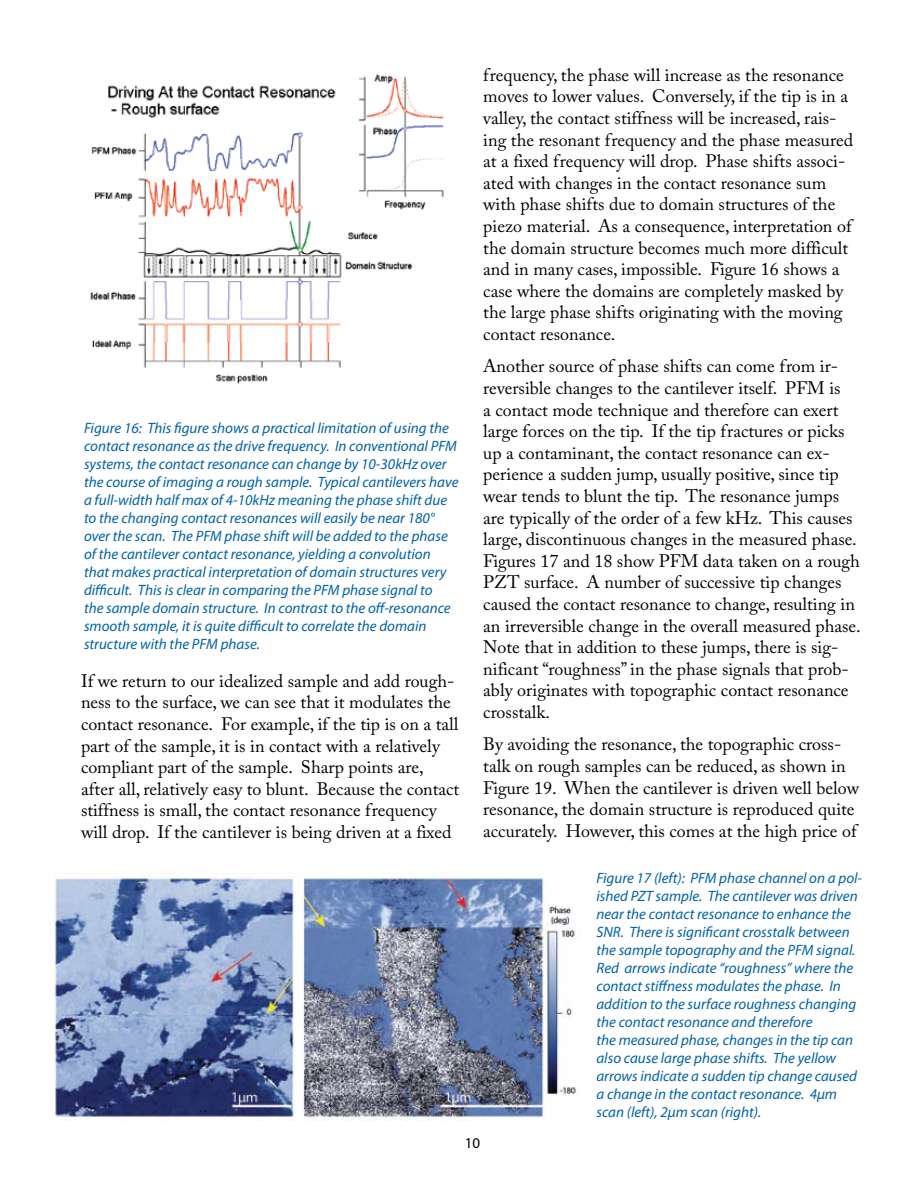
<style>
.page{position:relative;width:918px;height:1188px;background:#fff}
.page>*{position:absolute;margin:0;border:0;box-sizing:border-box;transform-origin:0 0}
.t1{font:18px/21.6px "Adobe Caslon Pro";color:#000}
.t2{font:italic 15px/18px "Myriad Pro";color:#0061aa}
.t3{font:15px "Myriad Pro";color:#000}
</style>
<div class="page">
<img style="left:90px;top:74px;width:354px;height:310px">
<img style="left:54px;top:873px;width:526px;height:247px">
<p class="t2" style="left:84px;top:419px;width:376px">Figure 16: This figure shows a practical limitation of using the contact resonance as the drive frequency. In conventional PFM systems, the contact resonance can change by 10-30kHz over the course of imaging a rough sample. Typical cantilevers have a full-width half max of 4-10kHz meaning the phase shift due to the changing contact resonances will easily be near 180° over the scan. The PFM phase shift will be added to the phase of the cantilever contact resonance, yielding a convolution that makes practical interpretation of domain structures very difficult. This is clear in comparing the PFM phase signal to<br>the sample domain structure. In contrast to the off-resonance smooth sample, it is quite difficult to correlate the domain structure with the PFM phase.</p>
<p class="t1" style="left:81px;top:670px;width:380px">If we return to our idealized sample and add rough&shy;ness to the surface, we can see that it modulates the contact resonance. For example, if the tip is on a tall part of the sample, it is in contact with a relatively compliant part of the sample. Sharp points are, after all, relatively easy to blunt. Because the contact stiffness is small, the contact resonance frequency will drop. If the cantilever is being driven at a fixed</p>
<p class="t1" style="left:483px;top:64px;width:371px">frequency, the phase will increase as the resonance moves to lower values. Conversely, if the tip is in a valley, the contact stiffness will be increased, rais&shy;ing the resonant frequency and the phase measured at a fixed frequency will drop. Phase shifts associ&shy;ated with changes in the contact resonance sum with phase shifts due to domain structures of the piezo material. As a consequence, interpretation of the domain structure becomes much more difficult and in many cases, impossible. Figure 16 shows a case where the domains are completely masked by the large phase shifts originating with the moving contact resonance.</p>
<p class="t1" style="left:483px;top:355px;width:379px">Another source of phase shifts can come from ir&shy;reversible changes to the cantilever itself. PFM is<br>a contact mode technique and therefore can exert large forces on the tip. If the tip fractures or picks up a contaminant, the contact resonance can ex&shy;perience a sudden jump, usually positive, since tip wear tends to blunt the tip. The resonance jumps are typically of the order of a few kHz. This causes large, discontinuous changes in the measured phase.<br>Figures 17 and 18 show PFM data taken on a rough PZT surface. A number of successive tip changes caused the contact resonance to change, resulting in an irreversible change in the overall measured phase.<br>Note that in addition to these jumps, there is sig&shy;nificant “roughness” in the phase signals that prob&shy;ably originates with topographic contact resonance crosstalk.</p>
<p class="t1" style="left:483px;top:733px;width:377px">By avoiding the resonance, the topographic cross&shy;talk on rough samples can be reduced, as shown in Figure 19. When the cantilever is driven well below resonance, the domain structure is reproduced quite accurately. However, this comes at the high price of</p>
<p class="t2" style="left:596px;top:868px;width:267px">Figure 17 (left): PFM phase channel on a pol&shy;ished PZT sample. The cantilever was driven near the contact resonance to enhance the SNR. There is significant crosstalk between the sample topography and the PFM signal.<br>Red arrows indicate “roughness” where the contact stiffness modulates the phase. In addition to the surface roughness changing the contact resonance and therefore<br>the measured phase, changes in the tip can also cause large phase shifts. The yellow arrows indicate a sudden tip change caused a change in the contact resonance. 4µm scan (left), 2µm scan (right).</p>
<p class="t3" style="left:465px;top:1134px;width:17px">10</p>
</div>
